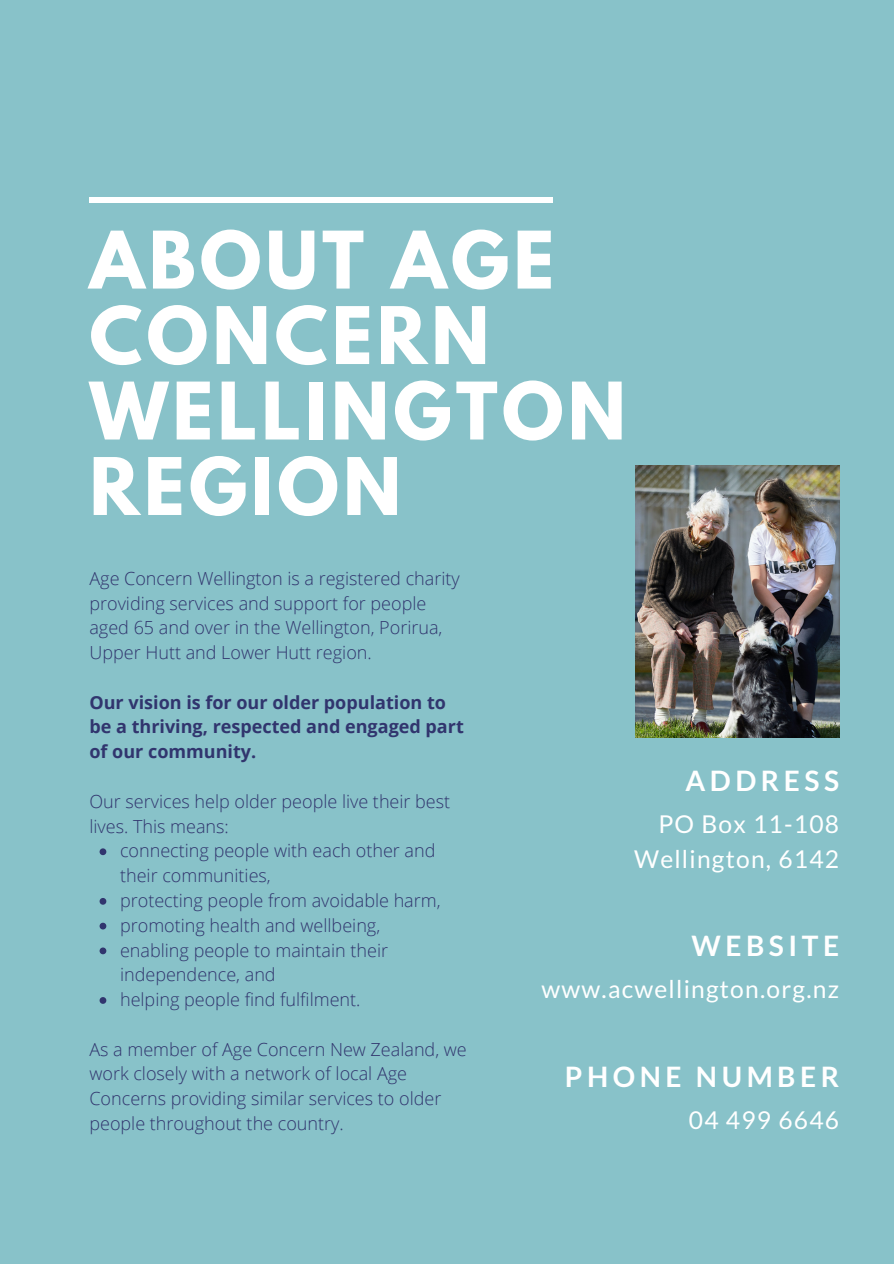
<style>
.page{position:relative;width:894px;height:1264px;background:#fff}
.page>*{position:absolute;margin:0;border:0;box-sizing:border-box;transform-origin:0 0}
.t1{font:700 70.2px/75.4px "League Spartan";letter-spacing:.06em;color:#fff}
.t2{font:700 28.05px "Lato";letter-spacing:.16em;color:#fff}
.t3{font:24.6px "Lato";letter-spacing:.05em;color:#fff}
.t4{font:300 18px/24.8px "Open Sans";color:#31356e}
.t5{font:700 18px/24.8px "Open Sans";color:#31356e}
</style>
<div class="page">
<div style="left:0;top:0;width:893px;height:1263px;background:#88c2c9"></div>
<svg style="left:99px;top:848px;width:7px;height:7px"></svg>
<svg style="left:99px;top:898px;width:7px;height:6px"></svg>
<svg style="left:99px;top:922px;width:7px;height:7px"></svg>
<svg style="left:99px;top:947px;width:7px;height:7px"></svg>
<svg style="left:99px;top:997px;width:7px;height:6px"></svg>
<img style="left:635px;top:466px;width:204px;height:271px">
<div style="left:89px;top:197px;width:463px;height:5px;background:#fff"></div>
<p class="t1" style="left:89px;top:231px;width:537px">ABOUT AGE<br>CONCERN<br>WELLINGTON<br>REGION</p>
<p class="t4" style="left:89px;top:565px;width:372px">Age Concern Wellington is a registered charity providing services and support for people aged 65 and over in the Wellington, Porirua, Upper Hutt and Lower Hutt region.</p>
<p class="t5" style="left:89px;top:689px;width:376px">Our vision is for our older population to be a thriving, respected and engaged part of our community.</p>
<p class="t4" style="left:89px;top:788px;width:362px">Our services help older people live their best lives. This means:</p>
<p class="t4" style="left:120px;top:838px;width:317px">connecting people with each other and their communities,</p>
<p class="t4" style="left:120px;top:887px;width:322px">protecting people from avoidable harm,</p>
<p class="t4" style="left:120px;top:912px;width:261px">promoting health and wellbeing,</p>
<p class="t4" style="left:120px;top:937px;width:269px">enabling people to maintain their independence, and</p>
<p class="t4" style="left:120px;top:986px;width:242px">helping people find fulfilment.</p>
<p class="t4" style="left:89px;top:1036px;width:379px">As a member of Age Concern New Zealand, we work closely with a network of local Age Concerns providing similar services to older people throughout the country.</p>
<p class="t2" style="left:685px;top:763px;width:155px">ADDRESS</p>
<p class="t3" style="left:658px;top:809px;width:182px">PO Box 11-108</p>
<p class="t3" style="left:634px;top:843px;width:206px">Wellington, 6142</p>
<p class="t2" style="left:691px;top:928px;width:149px">WEBSITE</p>
<p class="t3" style="left:541px;top:973px;width:299px">www.acwellington.org.nz</p>
<p class="t2" style="left:564px;top:1058px;width:275px">PHONE NUMBER</p>
<p class="t3" style="left:688px;top:1104px;width:152px">04 499 6646</p>
</div>
